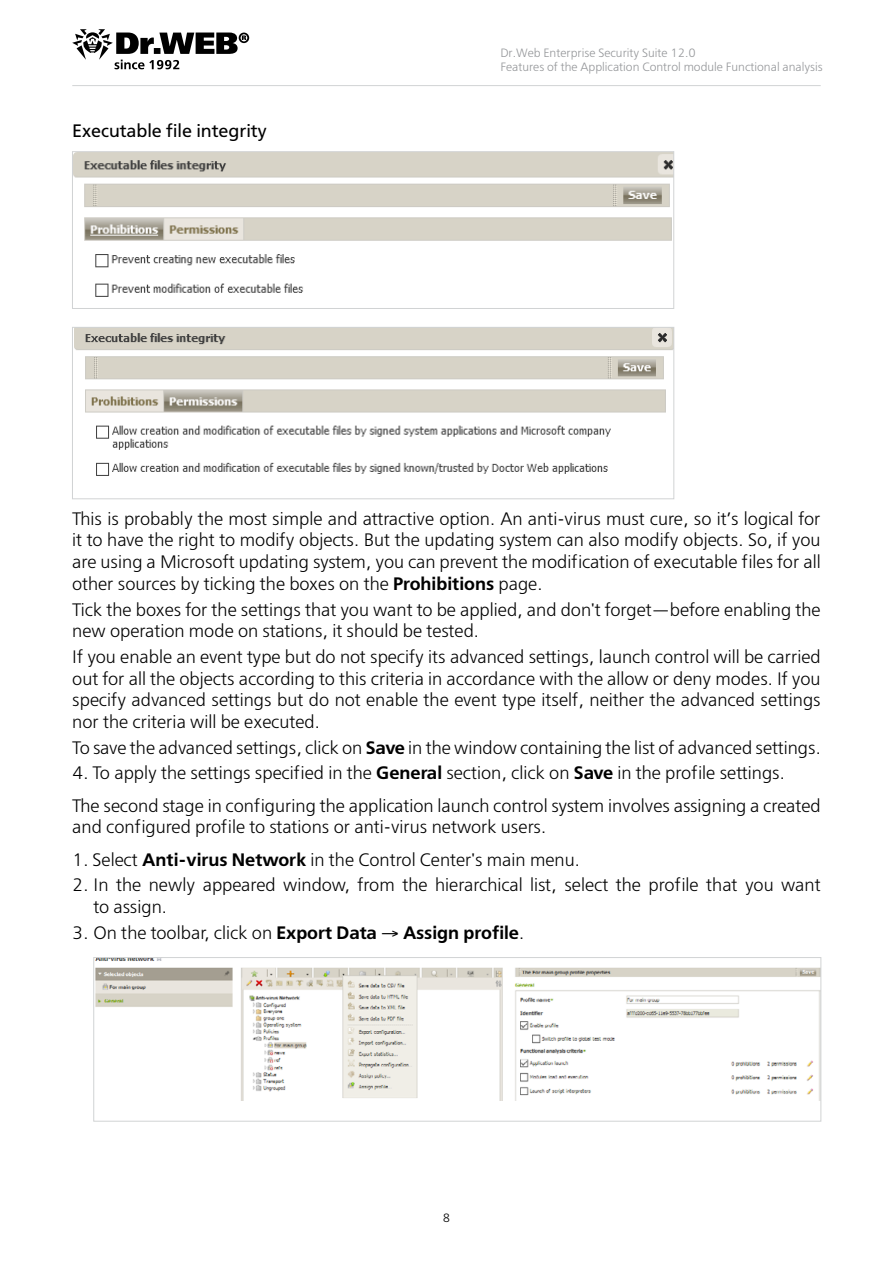
<style>
.page{position:relative;width:893px;height:1263px;background:#fff}
.page>*{position:absolute;margin:0;border:0;box-sizing:border-box;transform-origin:0 0}
.t1{font:300 18px/21.6px "Free Set";color:#000}
.t2{font:18px "Free Set";color:#000}
.t3{font:300 12px/14.4px "Free Set";color:#939598}
.t4{font:300 12px "Free Set";color:#000}
.s1{font-weight:600}
</style>
<div class="page">
<svg style="left:72px;top:29px;width:177px;height:40px"></svg>
<hr style="left:72px;top:85px;width:749px;height:1px;background:#d1d3d4">
<img style="left:74px;top:153px;width:598px;height:144px">
<div style="left:72px;top:151px;width:602px;height:158px;border:1px solid #d1d3d4"></div>
<img style="left:74px;top:329px;width:598px;height:147px">
<div style="left:72px;top:327px;width:602px;height:172px;border:1px solid #d1d3d4"></div>
<img style="left:96px;top:959px;width:723px;height:142px">
<div style="left:94px;top:957px;width:727px;height:164px;border:1px solid #d1d3d4"></div>
<p class="t2" style="left:72px;top:119px;width:196px">Executable file integrity</p>
<p class="t3" style="left:500px;top:46px;width:324px">Dr.Web Enterprise Security Suite 12.0<br>Features of the Application Control module Functional analysis</p>
<p class="t1" style="left:72px;top:508px;width:750px;text-align:justify">This is probably the most simple and attractive option. An anti-virus must cure, so it’s logical for it to have the right to modify objects. But the updating system can also modify objects. So, if you are using a Microsoft updating system, you can prevent the modification of executable files for all other sources by ticking the boxes on the <span class="s1">Prohibitions</span> page.</p>
<p class="t1" style="left:72px;top:598px;width:750px">Tick the boxes for the settings that you want to be applied, and don't forget—before enabling the new operation mode on stations, it should be tested.</p>
<p class="t1" style="left:72px;top:646px;width:750px;text-align:justify">If you enable an event type but do not specify its advanced settings, launch control will be carried out for all the objects according to this criteria in accordance with the allow or deny modes. If you specify advanced settings but do not enable the event type itself, neither the advanced settings nor the criteria will be executed.</p>
<p class="t1" style="left:72px;top:737px;width:750px">To save the advanced settings, click on <span class="s1">Save</span> in the window containing the list of advanced settings.</p>
<p class="t1" style="left:72px;top:757px;width:750px;line-height:32.2px">4. To apply the settings specified in the <span class="s1">General</span> section, click on <span class="s1">Save</span> in the profile settings.<br>The second stage in configuring the application launch control system involves assigning a created</p>
<p class="t1" style="left:72px;top:816px;width:475px">and configured profile to stations or anti-virus network users.</p>
<p class="t1" style="left:72px;top:848px;width:509px">1. Select <span class="s1">Anti-virus Network</span> in the Control Center's main menu.</p>
<p class="t1" style="left:94px;top:874px;width:729px;text-indent:-21px">2. In the newly appeared window, from the hierarchical list, select the profile that you want to assign.</p>
<p class="t1" style="left:72px;top:922px;width:453px">3. On the toolbar, click on <span class="s1">Export Data</span> → <span class="s1">Assign profile</span>.</p>
<p class="t4" style="left:443px;top:1210px;width:9px">8</p>
</div>
